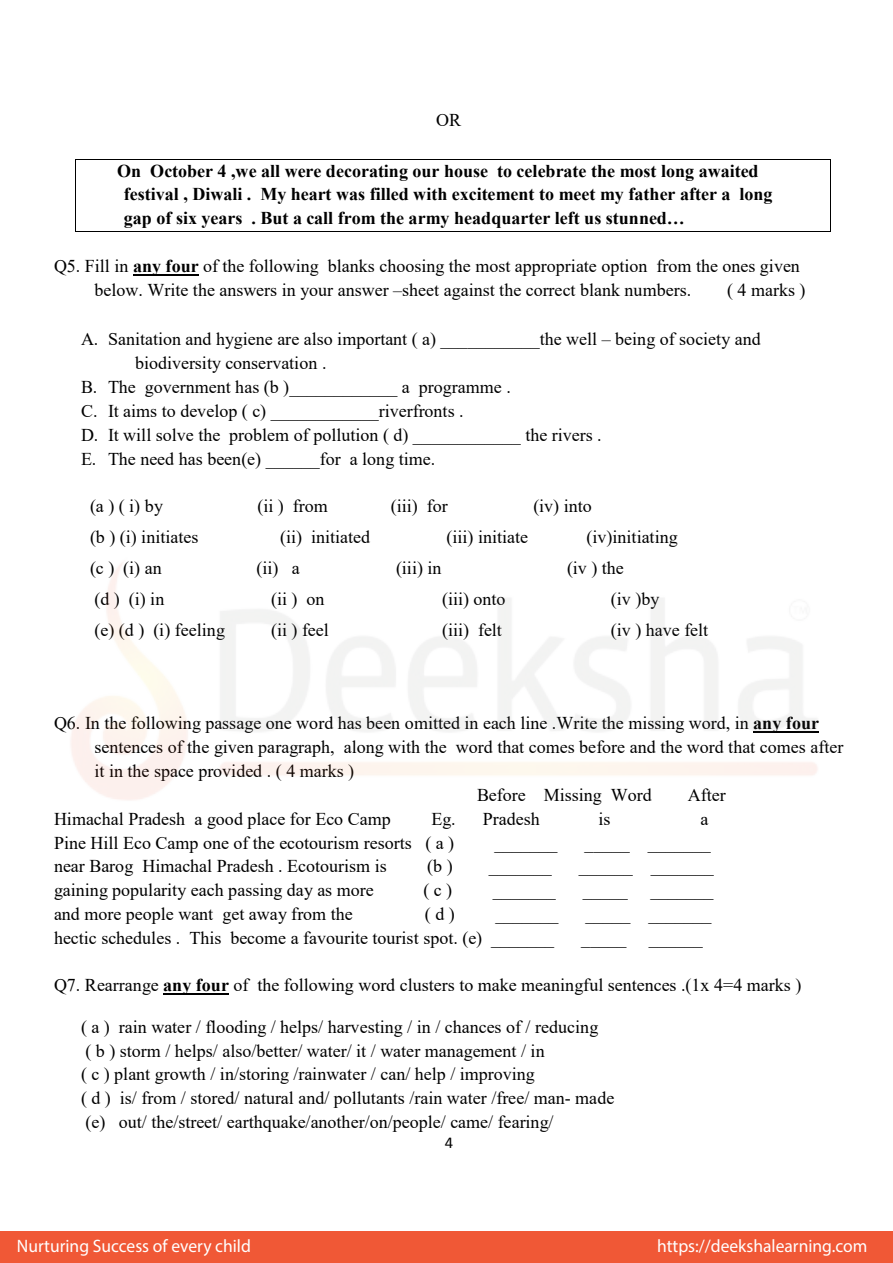
<style>
.page{position:relative;width:893px;height:1263px;background:#fff}
.page>*{position:absolute;margin:0;border:0;box-sizing:border-box;transform-origin:0 0}
.t1{font:18px/23.9px "Times New Roman";color:#000}
.t2{font:700 18px/23.7px "Times New Roman";color:#000}
.t3{font:18px "Myriad Pro";color:#fff}
.t4{font:16.5px "Calibri";color:#000}
.s1{font-weight:700}
</style>
<div class="page">
<hr style="left:76px;top:159px;width:754px;height:1px;background:#000">
<hr style="left:75px;top:160px;width:1px;height:71px;background:#000">
<hr style="left:76px;top:231px;width:754px;height:1px;background:#000">
<hr style="left:830px;top:160px;width:1px;height:71px;background:#000">
<hr style="left:133px;top:274px;width:66px;height:2px;background:#000">
<hr style="left:163px;top:993px;width:66px;height:2px;background:#000">
<img style="left:71px;top:563px;width:748px;height:237px">
<div style="left:0;top:1232px;width:893px;height:31px;background:#f05836"></div>
<p class="t1" style="left:436px;top:107px;width:26px">OR</p>
<p class="t2" style="left:124px;top:158px;width:650px;text-indent:-7px">On October 4 ,we all were decorating our house to celebrate the most long awaited festival , Diwali . My heart was filled with excitement to meet my father after a long gap of six years . But a call from the army headquarter left us stunned…</p>
<p class="t1" style="left:94px;top:254px;width:707px;text-indent:-40px">Q5. Fill in <span class="s1">any four</span> of the following blanks choosing the most appropriate option from the ones given below. Write the answers in your answer –sheet against the correct blank numbers.</p>
<p class="t1" style="left:727px;top:277px;width:80px">( 4 marks )</p>
<p class="t1" style="left:81px;top:327px;width:681px">A. Sanitation and hygiene are also important ( a) ___________the well – being of society and</p>
<p class="t1" style="left:135px;top:351px;width:193px">biodiversity conservation .</p>
<p class="t1" style="left:81px;top:375px;width:431px">B. The government has (b )____________ a programme .</p>
<p class="t1" style="left:81px;top:398px;width:384px">C. It aims to develop ( c) ____________riverfronts .</p>
<p class="t1" style="left:81px;top:422px;width:522px">D. It will solve the problem of pollution ( d) ____________ the rivers .</p>
<p class="t1" style="left:81px;top:446px;width:356px">E. The need has been(e) ______for a long time.</p>
<p class="t1" style="left:90px;top:494px;width:75px">(a ) ( i) by</p>
<p class="t1" style="left:257px;top:494px;width:72px">(ii ) from</p>
<p class="t1" style="left:391px;top:494px;width:59px">(iii) for</p>
<p class="t1" style="left:533px;top:494px;width:60px">(iv) into</p>
<p class="t1" style="left:90px;top:525px;width:110px">(b ) (i) initiates</p>
<p class="t1" style="left:280px;top:525px;width:91px">(ii) initiated</p>
<p class="t1" style="left:447px;top:525px;width:83px">(iii) initiate</p>
<p class="t1" style="left:587px;top:525px;width:93px">(iv)initiating</p>
<p class="t1" style="left:90px;top:556px;width:73px">(c ) (i) an</p>
<p class="t1" style="left:256px;top:556px;width:45px">(ii) a</p>
<p class="t1" style="left:396px;top:556px;width:47px">(iii) in</p>
<p class="t1" style="left:567px;top:556px;width:58px">(iv ) the</p>
<p class="t1" style="left:94px;top:587px;width:71px">(d ) (i) in</p>
<p class="t1" style="left:271px;top:587px;width:55px">(ii ) on</p>
<p class="t1" style="left:442px;top:587px;width:65px">(iii) onto</p>
<p class="t1" style="left:611px;top:587px;width:50px">(iv )by</p>
<p class="t1" style="left:94px;top:618px;width:132px">(e) (d ) (i) feeling</p>
<p class="t1" style="left:271px;top:618px;width:59px">(ii ) feel</p>
<p class="t1" style="left:442px;top:618px;width:61px">(iii) felt</p>
<p class="t1" style="left:611px;top:618px;width:99px">(iv ) have felt</p>
<p class="t1" style="left:54px;top:711px;width:767px">Q6. In the following passage one word has been omitted in each line .Write the missing word, in <span class="s1">any four</span></p>
<p class="t1" style="left:94px;top:735px;width:750px">sentences of the given paragraph, along with the word that comes before and the word that comes after</p>
<p class="t1" style="left:94px;top:759px;width:261px">it in the space provided . ( 4 marks )</p>
<p class="t1" style="left:477px;top:782px;width:176px">Before Missing Word</p>
<p class="t1" style="left:688px;top:782px;width:40px">After</p>
<p class="t1" style="left:54px;top:806px;width:338px">Himachal Pradesh a good place for Eco Camp</p>
<p class="t1" style="left:431px;top:806px;width:110px">Eg. Pradesh</p>
<p class="t1" style="left:598px;top:806px;width:14px">is</p>
<p class="t1" style="left:701px;top:806px;width:9px">a</p>
<p class="t1" style="left:54px;top:830px;width:402px">Pine Hill Eco Camp one of the ecotourism resorts ( a )</p>
<p class="t1" style="left:495px;top:830px;width:64px">_______</p>
<p class="t1" style="left:585px;top:830px;width:128px">_____ _______</p>
<p class="t1" style="left:54px;top:854px;width:334px">near Barog Himachal Pradesh . Ecotourism is</p>
<p class="t1" style="left:427px;top:854px;width:27px">(b )</p>
<p class="t1" style="left:489px;top:854px;width:64px">_______</p>
<p class="t1" style="left:579px;top:854px;width:137px">______ _______</p>
<p class="t1" style="left:54px;top:878px;width:321px">gaining popularity each passing day as more</p>
<p class="t1" style="left:423px;top:878px;width:30px">( c )</p>
<p class="t1" style="left:493px;top:878px;width:64px">_______</p>
<p class="t1" style="left:583px;top:878px;width:47px">_____</p>
<p class="t1" style="left:650px;top:878px;width:64px">_______</p>
<p class="t1" style="left:54px;top:901px;width:300px">and more people want get away from the</p>
<p class="t1" style="left:425px;top:901px;width:31px">( d )</p>
<p class="t1" style="left:495px;top:901px;width:64px">_______</p>
<p class="t1" style="left:585px;top:901px;width:128px">_____ _______</p>
<p class="t1" style="left:54px;top:925px;width:502px">hectic schedules . This become a favourite tourist spot. (e) _______</p>
<p class="t1" style="left:581px;top:925px;width:47px">_____</p>
<p class="t1" style="left:649px;top:925px;width:55px">______</p>
<p class="t1" style="left:54px;top:973px;width:749px">Q7. Rearrange <span class="s1">any four</span> of the following word clusters to make meaningful sentences .(1x 4=4 marks )</p>
<p class="t1" style="left:81px;top:1014px;width:535px">( a ) rain water / flooding / helps/ harvesting / in / chances of / reducing<br>( b ) storm / helps/ also/better/ water/ it / water management / in<br>( c ) plant growth / in/storing /rainwater / can/ help / improving<br>( d ) is/ from / stored/ natural and/ pollutants /rain water /free/ man- made (e) out/ the/street/ earthquake/another/on/people/ came/ fearing/</p>
<p class="t4" style="left:445px;top:1132px;width:10px">4</p>
<p class="t3" style="left:17px;top:1235px;width:235px">Nurturing Success of every child</p>
<p class="t3" style="left:657px;top:1235px;width:212px">https://deekshalearning.com</p>
</div>
